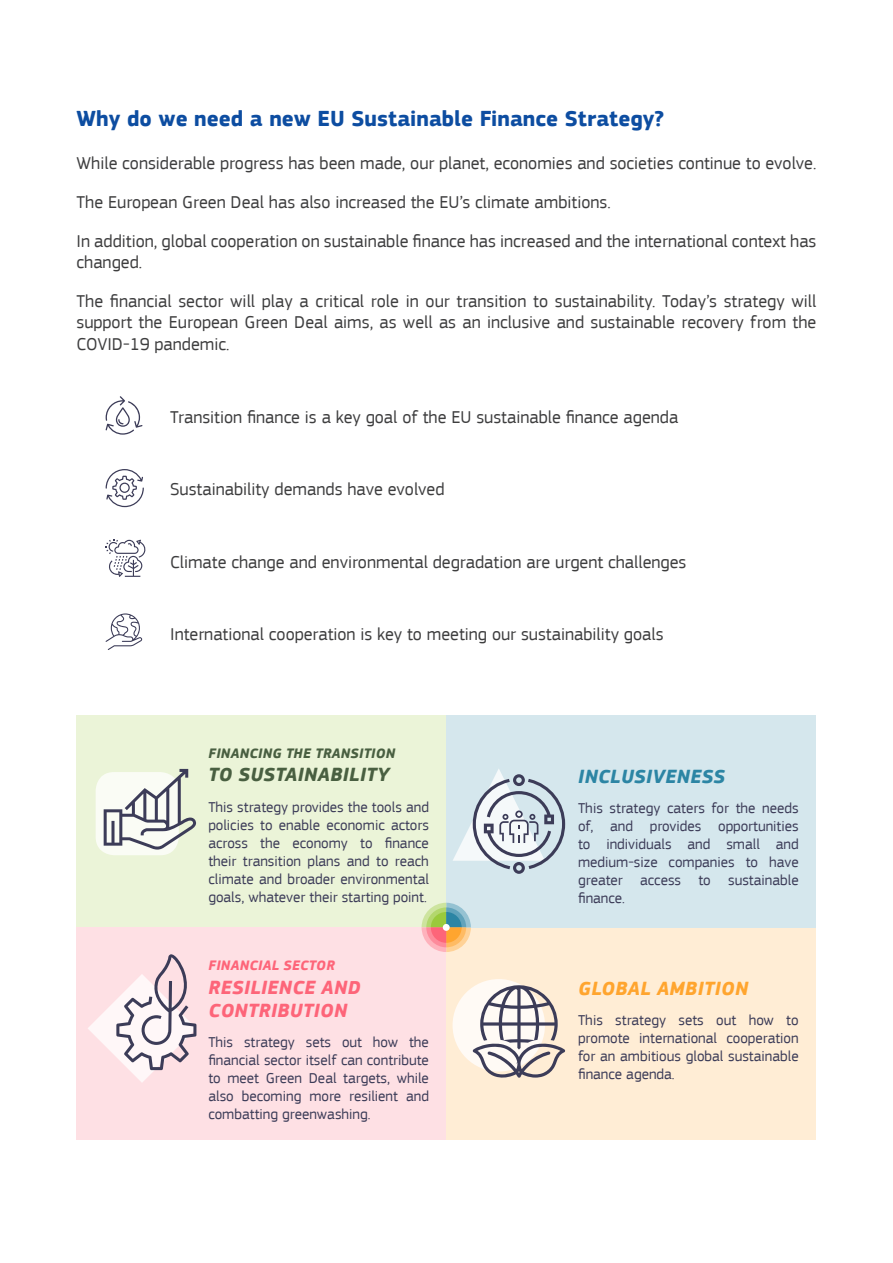
<style>
.page{position:relative;width:893px;height:1263px;background:#fff}
.page>*{position:absolute;margin:0;border:0;box-sizing:border-box;transform-origin:0 0}
.Title__1{font:700 22.5px "EC Square Sans Pro";color:#0d4da1}
.t1{font:italic 700 19.65px/23.7px "EC Square Sans Pro";letter-spacing:.02em;color:#fd6579}
.t2{font:italic 700 19.65px "EC Square Sans Pro";letter-spacing:.02em;color:#495f41}
.t3{font:italic 700 19.65px "EC Square Sans Pro";letter-spacing:.02em;color:#ffa52f}
.t4{font:italic 700 19.65px "EC Square Sans Pro";letter-spacing:.02em;color:#2c85a4}
.Bullet_points{font:18px/21.6px "EC Square Sans Pro";color:#3e3e3f}
.t5{font:15px/18px "EC Square Sans Pro";color:#3c3c58;text-align:justify}
.t6{font:italic 700 14.1px "EC Square Sans Pro";letter-spacing:.02em;color:#495f41}
.t7{font:italic 700 14.1px "EC Square Sans Pro";letter-spacing:.02em;color:#fd6579}
</style>
<div class="page">
<svg style="left:106px;top:469px;width:38px;height:38px"></svg>
<svg style="left:106px;top:539px;width:40px;height:38px"></svg>
<svg style="left:106px;top:613px;width:36px;height:37px"></svg>
<svg style="left:106px;top:396px;width:37px;height:39px"></svg>
<div style="left:77px;top:715px;width:369px;height:212px;background:#ebf4d8"></div>
<div style="left:96px;top:772px;width:83px;height:83px;background:#fafcf5;border-radius:18px"></div>
<svg style="left:104px;top:769px;width:92px;height:80px"></svg>
<div style="left:77px;top:927px;width:369px;height:213px;background:#fee0e4"></div>
<div style="left:446px;top:927px;width:370px;height:213px;background:#ffedd5"></div>
<div style="left:446px;top:715px;width:370px;height:212px;background:#d5e7ed"></div>
<svg style="left:453px;top:769px;width:112px;height:105px"></svg>
<div style="left:453px;top:979px;width:92px;height:92px;background:#fffaf5;border-radius:50%"></div>
<svg style="left:473px;top:985px;width:92px;height:93px"></svg>
<svg style="left:88px;top:954px;width:108px;height:128px"></svg>
<svg style="left:422px;top:903px;width:49px;height:49px"></svg>
<div style="left:443px;top:924px;width:7px;height:7px;background:#fff;border-radius:50%"></div>
<p class="Title__1" style="left:77px;top:105px;width:589px">Why do we need a new EU Sustainable Finance Strategy?</p>
<p class="Bullet_points" style="left:77px;top:153px;width:741px">While considerable progress has been made, our planet, economies and societies continue to evolve.</p>
<p class="Bullet_points" style="left:77px;top:191px;width:536px">The European Green Deal has also increased the EU’s climate ambitions.</p>
<p class="Bullet_points" style="left:77px;top:230px;width:741px">In addition, global cooperation on sustainable finance has increased and the international context has changed.</p>
<p class="Bullet_points" style="left:77px;top:290px;width:741px;text-align:justify">The financial sector will play a critical role in our transition to sustainability. Today’s strategy will support the European Green Deal aims, as well as an inclusive and sustainable recovery from the COVID-19 pandemic.</p>
<p class="Bullet_points" style="left:170px;top:406px;width:510px">Transition finance is a key goal of the EU sustainable finance agenda</p>
<p class="Bullet_points" style="left:170px;top:479px;width:276px">Sustainability demands have evolved</p>
<p class="Bullet_points" style="left:170px;top:551px;width:518px">Climate change and environmental degradation are urgent challenges</p>
<p class="Bullet_points" style="left:170px;top:624px;width:495px">International cooperation is key to meeting our sustainability goals</p>
<p class="t6" style="left:209px;top:744px;width:188px">FINANCING THE TRANSITION</p>
<p class="t2" style="left:209px;top:763px;width:182px">TO SUSTAINABILITY</p>
<p class="t5" style="left:208px;top:798px;width:222px">This strategy provides the tools and policies to enable economic actors across the economy to finance their transition plans and to reach climate and broader environmental goals, whatever their starting point.</p>
<p class="t7" style="left:209px;top:957px;width:128px">FINANCIAL SECTOR</p>
<p class="t1" style="left:209px;top:976px;width:154px">RESILIENCE AND<br>CONTRIBUTION</p>
<p class="t5" style="left:208px;top:1034px;width:222px">This strategy sets out how the financial sector itself can contribute to meet Green Deal targets, while also becoming more resilient and combatting greenwashing.</p>
<p class="t4" style="left:578px;top:764px;width:148px">INCLUSIVENESS</p>
<p class="t5" style="left:578px;top:799px;width:222px">This strategy caters for the needs of, and provides opportunities to individuals and small and medium-size companies to have greater access to sustainable finance.</p>
<p class="t3" style="left:578px;top:977px;width:172px">GLOBAL AMBITION</p>
<p class="t5" style="left:578px;top:1011px;width:222px">This strategy sets out how to promote international cooperation for an ambitious global sustainable finance agenda.</p>
</div>
